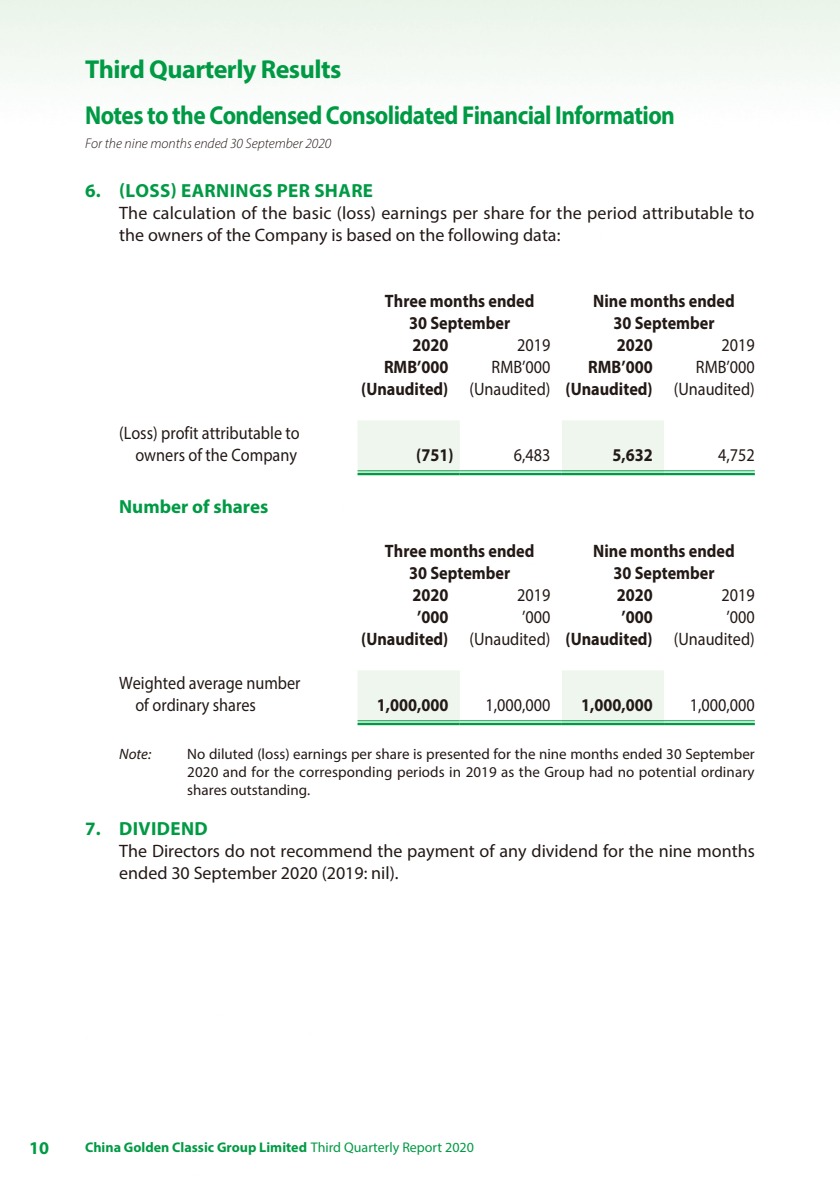
<style>
.page{position:relative;width:840px;height:1191px;background:#fff}
.page>*{position:absolute;margin:0;border:0;box-sizing:border-box;transform-origin:0 0}
.t1{font:700 26px/45.4px "Myriad Pro";letter-spacing:-.025em;color:#009a44}
.t2{font:700 19px "Myriad Pro";letter-spacing:.02em;color:#009a44}
.t3{font:700 19px "Myriad Pro";color:#009a44}
.t4{font:18px/22px "Myriad Pro";color:#231916;text-align:right;scale:.9 1}
.t5{font:18px/22px "Myriad Pro";color:#231916}
.t6{font:700 18px/22px "Myriad Pro";color:#231916;text-align:center;scale:.9 1}
.t7{font:700 18px "Myriad Pro";color:#009a44}
.t8{font:15px/18px "Myriad Pro";letter-spacing:.005em;color:#231916;text-align:justify}
.t9{font:italic 15px "Myriad Pro";color:#231916}
.t10{font:700 14px "Myriad Pro";color:#009a44}
.t11{font:italic 300 14px "Myriad Pro";color:#231916}
.s1{font-weight:700}
.s2{font-weight:400}
</style>
<div class="page">
<img style="left:0;top:0;width:839px;height:726px">
<svg style="left:357px;top:420px;width:306px;height:53px"></svg>
<hr style="left:357px;top:470px;width:102px;height:1px;background:#009a44">
<hr style="left:357px;top:473px;width:102px;height:2px;background:#009a44">
<hr style="left:459px;top:470px;width:102px;height:1px;background:#009a44">
<hr style="left:459px;top:473px;width:102px;height:2px;background:#009a44">
<hr style="left:561px;top:470px;width:102px;height:1px;background:#009a44">
<hr style="left:561px;top:473px;width:102px;height:2px;background:#009a44">
<hr style="left:663px;top:470px;width:91px;height:1px;background:#009a44">
<hr style="left:663px;top:473px;width:91px;height:2px;background:#009a44">
<svg style="left:357px;top:670px;width:306px;height:53px"></svg>
<hr style="left:357px;top:720px;width:102px;height:1px;background:#009a44">
<hr style="left:357px;top:723px;width:102px;height:2px;background:#009a44">
<hr style="left:459px;top:720px;width:102px;height:1px;background:#009a44">
<hr style="left:459px;top:723px;width:102px;height:2px;background:#009a44">
<hr style="left:561px;top:720px;width:102px;height:1px;background:#009a44">
<hr style="left:561px;top:723px;width:102px;height:2px;background:#009a44">
<hr style="left:663px;top:720px;width:91px;height:1px;background:#009a44">
<hr style="left:663px;top:723px;width:91px;height:2px;background:#009a44">
<h1 class="t1" style="left:85px;top:46px;width:591px">Third Quarterly Results<br>Notes to the Condensed Consolidated Financial Information</h1>
<p class="t11" style="left:85px;top:135px;width:247px">For the nine months ended 30 September 2020</p>
<p class="t2" style="left:85px;top:179px;width:289px">6. (LOSS) EARNINGS PER SHARE</p>
<p class="t5" style="left:119px;top:202px;width:636px">The calculation of the basic (loss) earnings per share for the period attributable to the owners of the Company is based on the following data:</p>
<p class="t4" style="left:119px;top:422px;width:202px">(Loss) profit attributable to owners of the Company</p>
<p class="t3" style="left:119px;top:494px;width:151px">Number of shares</p>
<p class="t4" style="left:135px;top:672px;width:185px;text-align:left;text-indent:-16px">Weighted average number of ordinary shares</p>
<p class="t6" style="left:385px;top:290px;width:167px">Three months ended<br>30 September</p>
<p class="t6" style="left:593px;top:290px;width:159px">Nine months ended<br>30 September</p>
<p class="t6" style="left:412px;top:334px;width:41px">2020</p>
<p class="t4" style="left:517px;top:334px;width:38px">2019</p>
<p class="t6" style="left:616px;top:334px;width:41px">2020</p>
<p class="t4" style="left:721px;top:334px;width:38px">2019</p>
<p class="t6" style="left:384px;top:356px;width:73px">RMB’000</p>
<p class="t4" style="left:491px;top:356px;width:67px">RMB’000</p>
<p class="t6" style="left:588px;top:356px;width:73px">RMB’000</p>
<p class="t4" style="left:361px;top:356px;width:438px">RMB’000<br><span class="s1">(Unaudited)</span> (Unaudited) <span class="s1">(Unaudited)</span> (Unaudited)</p>
<p class="t6" style="left:416px;top:444px;width:43px">(751)</p>
<p class="t4" style="left:513px;top:444px;width:42px">6,483</p>
<p class="t6" style="left:612px;top:444px;width:46px">5,632</p>
<p class="t4" style="left:717px;top:444px;width:42px">4,752</p>
<p class="t6" style="left:385px;top:540px;width:167px">Three months ended<br>30 September</p>
<p class="t6" style="left:593px;top:540px;width:159px">Nine months ended<br>30 September</p>
<p class="t6" style="left:412px;top:584px;width:41px">2020</p>
<p class="t4" style="left:517px;top:584px;width:38px">2019</p>
<p class="t6" style="left:616px;top:584px;width:41px">2020</p>
<p class="t4" style="left:721px;top:584px;width:38px">2019</p>
<p class="t6" style="left:417px;top:606px;width:36px">’000</p>
<p class="t4" style="left:522px;top:606px;width:33px">’000</p>
<p class="t6" style="left:621px;top:606px;width:36px">’000</p>
<p class="t4" style="left:361px;top:606px;width:438px">’000<br><span class="s1">(Unaudited)</span> (Unaudited) <span class="s1">(Unaudited)</span> (Unaudited)</p>
<p class="t6" style="left:377px;top:694px;width:81px">1,000,000</p>
<p class="t4" style="left:485px;top:694px;width:74px">1,000,000</p>
<p class="t6" style="left:581px;top:694px;width:81px">1,000,000</p>
<p class="t4" style="left:689px;top:694px;width:74px">1,000,000</p>
<p class="t9" style="left:119px;top:745px;width:33px">Note:</p>
<p class="t8" style="left:187px;top:745px;width:568px">No diluted (loss) earnings per share is presented for the nine months ended 30 September 2020 and for the corresponding periods in 2019 as the Group had no potential ordinary shares outstanding.</p>
<p class="t2" style="left:85px;top:816px;width:124px">7. DIVIDEND</p>
<p class="t5" style="left:119px;top:840px;width:636px">The Directors do not recommend the payment of any dividend for the nine months ended 30 September 2020 (2019: nil).</p>
<p class="t7" style="left:29px;top:1135px;width:21px">10</p>
<p class="t10" style="left:85px;top:1138px;width:390px">China Golden Classic Group Limited <span class="s2">Third Quarterly Report 2020</span></p>
</div>
